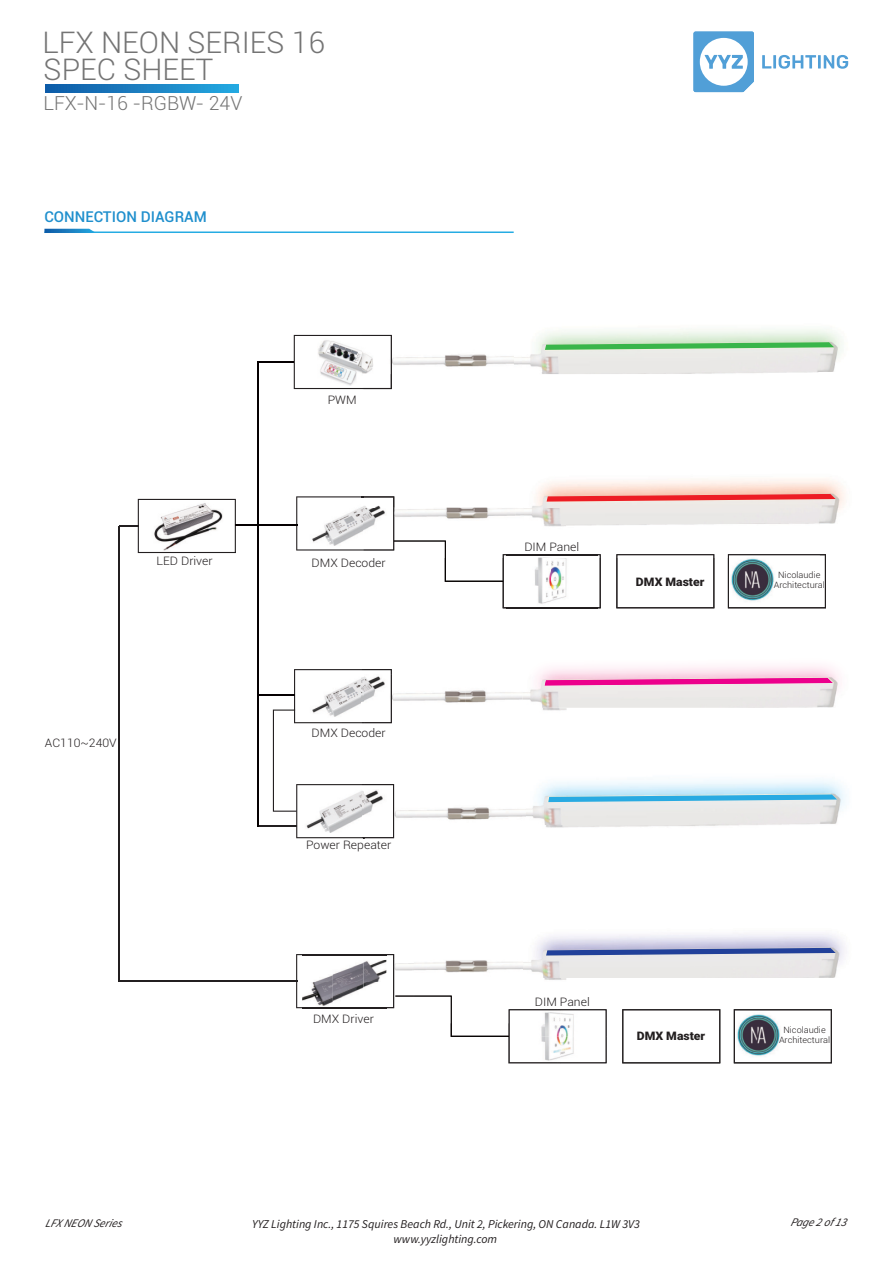
<style>
.page{position:relative;width:893px;height:1263px;background:#fff}
.page>*{position:absolute;margin:0;border:0;box-sizing:border-box;transform-origin:0 0}
.t1{font:300 30px/26.7px "Roboto";color:#747474}
.t2{font:300 19.5px "Roboto";color:#747474}
.t3{font:500 15px "Roboto";color:#1f8fcd}
.t4{font:italic 12px/15.1px "Source Sans Pro";color:#231f20;text-align:center}
.t5{font:300 11.7px "Roboto";color:#231f20;scale:1.04 1}
.t6{font:900 11.7px "Roboto";color:#231f20;scale:1.04 1}
.t7{font:italic 11.55px "Source Sans Pro";letter-spacing:-.01em;color:#231f20}
.t8{font:300 8.85px/10.6px "Roboto";color:#231f20;text-align:center;scale:1.04 1}
</style>
<div class="page">
<svg style="left:693px;top:32px;width:61px;height:60px"></svg>
<svg style="left:762px;top:55px;width:86px;height:14px"></svg>
<hr style="left:44px;top:231px;width:470px;height:2px;background:#25ace3">
<svg style="left:44px;top:229px;width:52px;height:4px"></svg>
<hr style="left:119px;top:526px;width:1px;height:456px;background:#231f20">
<hr style="left:119px;top:980px;width:179px;height:2px;background:#231f20">
<svg style="left:119px;top:499px;width:117px;height:54px"></svg>
<hr style="left:258px;top:826px;width:39px;height:1px;background:#231f20">
<hr style="left:257px;top:362px;width:1px;height:464px;background:#050001">
<hr style="left:258px;top:361px;width:36px;height:1px;background:#050001">
<hr style="left:258px;top:695px;width:37px;height:1px;background:#050001">
<hr style="left:235px;top:524px;width:63px;height:1px;background:#050001">
<img style="left:394px;top:690px;width:173px;height:21px">
<img style="left:394px;top:784px;width:415px;height:54px">
<img style="left:522px;top:675px;width:317px;height:33px">
<img style="left:545px;top:678px;width:288px;height:7px">
<img style="left:526px;top:779px;width:321px;height:45px">
<svg style="left:548px;top:794px;width:289px;height:8px;background:#67c0e4"></svg>
<img style="left:509px;top:1063px;width:98px;height:1px">
<svg style="left:273px;top:669px;width:121px;height:170px"></svg>
<img style="left:536px;top:934px;width:309px;height:38px">
<svg style="left:296px;top:948px;width:540px;height:115px"></svg>
<img style="left:362px;top:334px;width:152px;height:56px">
<img style="left:514px;top:357px;width:304px;height:17px">
<img style="left:522px;top:329px;width:320px;height:43px">
<svg style="left:545px;top:342px;width:289px;height:8px;background:#75c77c"></svg>
<img style="left:506px;top:608px;width:91px;height:1px">
<svg style="left:294px;top:335px;width:98px;height:54px"></svg>
<img style="left:363px;top:374px;width:29px;height:15px">
<img style="left:536px;top:479px;width:310px;height:40px">
<svg style="left:296px;top:494px;width:540px;height:114px"></svg>
<svg style="left:45px;top:85px;width:194px;height:7px"></svg>
<h1 class="t1" style="left:42px;top:32px;width:284px">LFX NEON SERIES 16<br>SPEC SHEET</h1>
<h2 class="t2" style="left:43px;top:96px;width:201px">LFX-N-16 -RGBW- 24V</h2>
<p class="t3" style="left:44px;top:211px;width:164px">CONNECTION DIAGRAM</p>
<p class="t5" style="left:156px;top:556px;width:56px">LED Driver</p>
<p class="t5" style="left:45px;top:738px;width:70px">AC110~240V</p>
<p class="t5" style="left:328px;top:395px;width:29px">PWM</p>
<p class="t5" style="left:312px;top:558px;width:73px">DMX Decoder</p>
<p class="t5" style="left:312px;top:728px;width:73px">DMX Decoder</p>
<p class="t5" style="left:306px;top:841px;width:83px">Power Repeater</p>
<p class="t5" style="left:313px;top:1014px;width:60px">DMX Driver</p>
<p class="t5" style="left:524px;top:542px;width:54px">DIM Panel</p>
<p class="t6" style="left:636px;top:577px;width:67px">DMX Master</p>
<p class="t8" style="left:774px;top:570px;width:51px">Nicolaudie<br>Architectural</p>
<p class="t5" style="left:535px;top:997px;width:54px">DIM Panel</p>
<p class="t6" style="left:637px;top:1032px;width:67px">DMX Master</p>
<p class="t8" style="left:779px;top:1025px;width:51px">Nicolaudie<br>Architectural</p>
<p class="t7" style="left:45px;top:1218px;width:81px">LFX NEON Series</p>
<p class="t4" style="left:252px;top:1217px;width:389px">YYZ Lighting Inc., 1175 Squires Beach Rd., Unit 2, Pickering, ON Canada. L1W 3V3 www.yyzlighting.com</p>
<p class="t7" style="left:790px;top:1217px;width:61px">Page2of 13</p>
</div>
